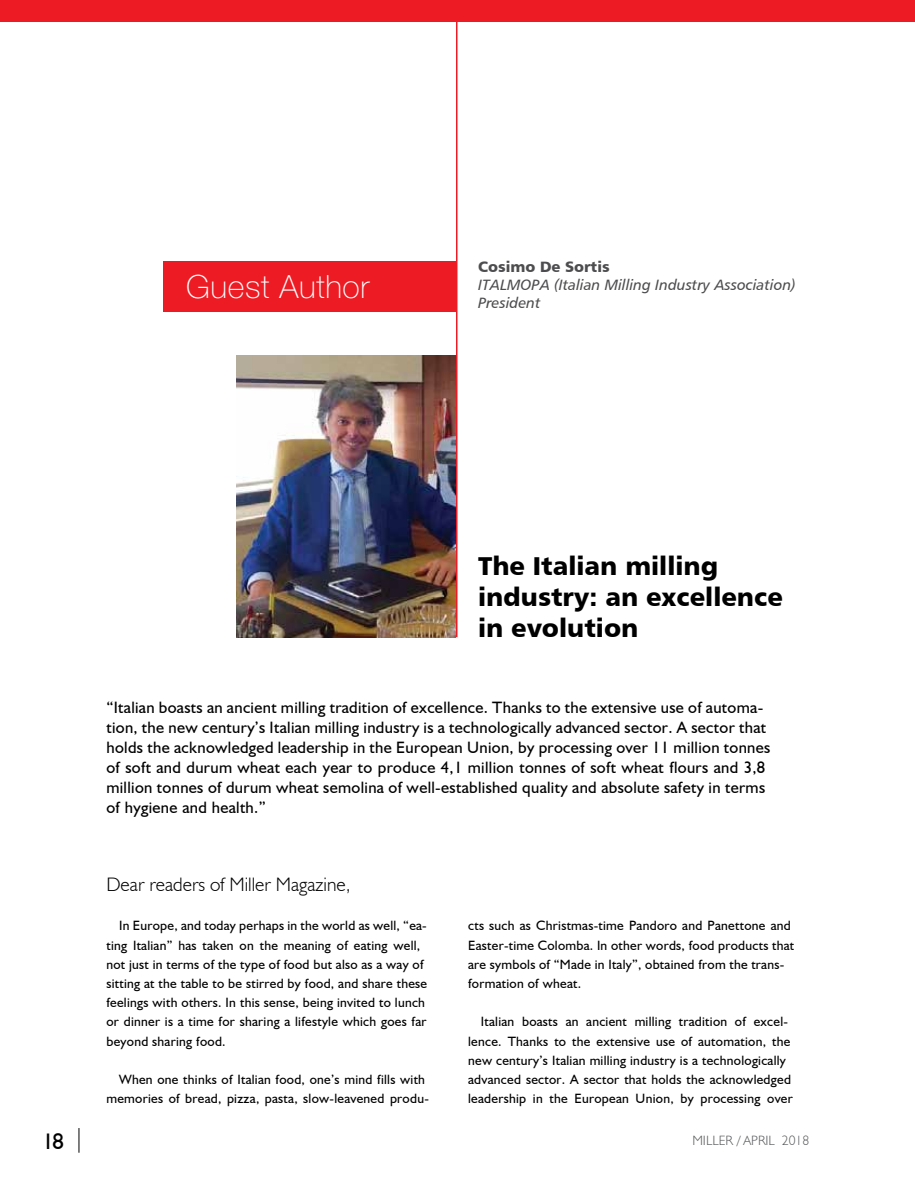
<style>
.page{position:relative;width:915px;height:1191px;background:#fff}
.page>*{position:absolute;margin:0;border:0;box-sizing:border-box;transform-origin:0 0}
.t1{font:100 32.1px "Helvetica Neue LT Pro";letter-spacing:.02em;color:#fff}
.t2{font:25.8px/31px "Humanist 777 BT Black B";color:#000}
.t3{font:22.5px "Humanist 521 BT";color:#000}
.t4{font:300 19.5px "Humanist 521 BT";color:#000}
.t5{font:16.5px/19.8px "Humanist 521 BT";letter-spacing:.02em;color:#000}
.t6{font:15px/18px "Humanist 777 BT Italic B";color:#4d4d4f}
.t7{font:15px "Humanist 777 BT Black B";color:#4d4d4f}
.t8{font:13.5px/19.2px "Humanist 521 BT";letter-spacing:.02em;color:#000}
.t9{font:300 13.5px "Humanist 521 BT";color:#58595b}
</style>
<div class="page">
<svg style="left:79px;top:1128px;width:1px;height:24px"></svg>
<div style="left:0;top:0;width:914px;height:21px;background:#ed1c24"></div>
<img style="left:236px;top:355px;width:220px;height:282px">
<hr style="left:456px;top:6px;width:1px;height:631px;background:#ed1c24">
<div style="left:163px;top:261px;width:293px;height:50px;background:#ed1c24"></div>
<h1 class="t1" style="left:186px;top:268px;width:185px">Guest Author</h1>
<p class="t7" style="left:478px;top:257px;width:133px">Cosimo De Sortis</p>
<p class="t6" style="left:478px;top:275px;width:319px">ITALMOPA (Italian Milling Industry Association)<br>President</p>
<h2 class="t2" style="left:478px;top:550px;width:306px">The Italian milling industry: an excellence in evolution</h2>
<p class="t5" style="left:106px;top:697px;width:665px">“Italian boasts an ancient milling tradition of excellence. Thanks to the extensive use of automa&shy;tion, the new century’s Italian milling industry is a technologically advanced sector. A sector that holds the acknowledged leadership in the European Union, by processing over 11 million tonnes of soft and durum wheat each year to produce 4,1 million tonnes of soft wheat flours and 3,8 million tonnes of durum wheat semolina of well-established quality and absolute safety in terms of hygiene and health.”</p>
<h3 class="t4" style="left:106px;top:872px;width:246px">Dear readers of Miller Magazine,</h3>
<p class="t8" style="left:106px;top:916px;width:322px;text-indent:13px">In Europe, and today perhaps in the world as well, “ea&shy;ting Italian” has taken on the meaning of eating well, not just in terms of the type of food but also as a way of sitting at the table to be stirred by food, and share these feelings with others. In this sense, being invited to lunch or dinner is a time for sharing a lifestyle which goes far beyond sharing food.</p>
<p class="t8" style="left:106px;top:1069px;width:324px;text-align:right">When one thinks of Italian food, one’s mind fills with memories of bread, pizza, pasta, slow-leavened produ-</p>
<p class="t8" style="left:468px;top:916px;width:327px">cts such as Christmas-time Pandoro and Panettone and Easter-time Colomba. In other words, food products that are symbols of “Made in Italy”, obtained from the trans&shy;formation of wheat.</p>
<p class="t8" style="left:468px;top:1012px;width:326px;text-align:center">Italian boasts an ancient milling tradition of excel&shy;lence. Thanks to the extensive use of automation, the new century’s Italian milling industry is a technologically advanced sector. A sector that holds the acknowledged leadership in the European Union, by processing over</p>
<h3 class="t3" style="left:43px;top:1127px;width:23px">18</h3>
<p class="t9" style="left:692px;top:1131px;width:118px">MILLER / APRIL 2018</p>
</div>
